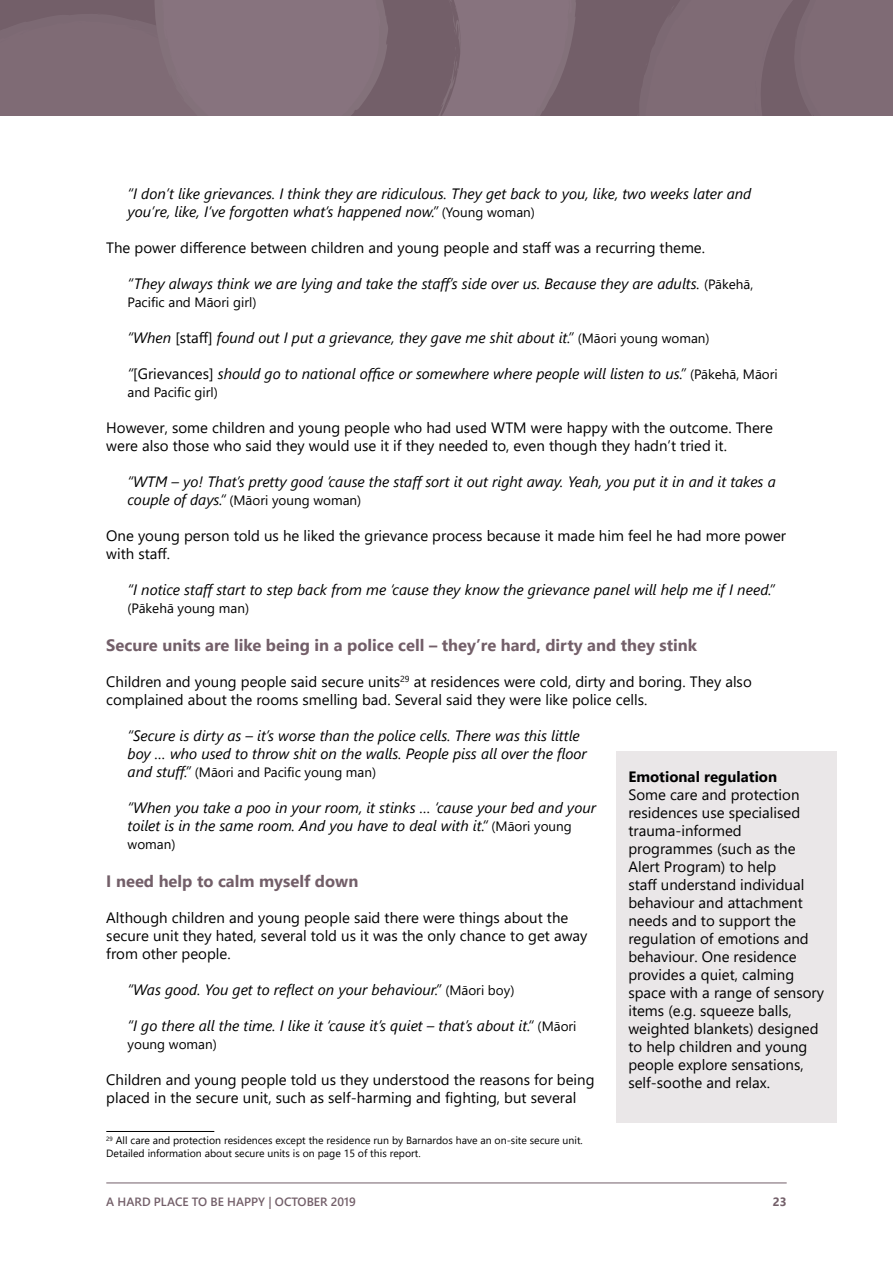
<style>
.page{position:relative;width:893px;height:1263px;background:#fff}
.page>*{position:absolute;margin:0;border:0;box-sizing:border-box;transform-origin:0 0}
.t1{font:700 16.5px "Segoe UI";color:#735f69}
.t2{font:15px/18px "Segoe UI";color:#000}
.t3{font:italic 15px/18px "Segoe UI";color:#000}
.t4{font:700 15px "Segoe UI";color:#000}
.t5{font:13.5px "Segoe UI";color:#000}
.t6{font:600 12px "Segoe UI";color:#735f69}
.t7{font:700 12px "Segoe UI";color:#735f69}
.t8{font:10.5px/12.6px "Segoe UI";color:#000}
.s1{font-style:normal;font-size:13.5px}
.s2{font-style:normal}
.s3{font-style:italic;font-size:15px}
</style>
<div class="page">
<div style="left:0;top:0;width:893px;height:116px;background:#735f69"></div>
<svg style="left:645px;top:0;width:248px;height:116px"></svg>
<div style="left:0;top:21px;width:154px;height:95px;background:#7f6b75"></div>
<svg style="left:154px;top:0;width:422px;height:116px;fill:#87737e"></svg>
<svg style="left:444px;top:0;width:17px;height:72px"></svg>
<svg style="left:436px;top:78px;width:20px;height:38px"></svg>
<hr style="left:106px;top:1182px;width:681px;height:1px;background:#735f69">
<hr style="left:106px;top:1131px;width:108px;height:1px;background:#000">
<div style="left:617px;top:751px;width:220px;height:371px;background:#eae7e8"></div>
<p class="t3" style="left:128px;top:182px;width:625px">“I don’t like grievances. I think they are ridiculous. They get back to you, like, two weeks later and you’re, like, I’ve forgotten what’s happened now.” <span class="s1">(Young woman)</span></p>
<p class="t2" style="left:106px;top:237px;width:600px">The power difference between children and young people and staff was a recurring theme.</p>
<p class="t3" style="left:128px;top:272px;width:627px">“They always think we are lying and take the staff’s side over us. Because they are adults. <span class="s1">(Pākehā,</span></p>
<p class="t5" style="left:128px;top:289px;width:130px">Pacific and Māori girl)</p>
<p class="t3" style="left:128px;top:326px;width:584px">“When <span class="s2">[staff]</span> found out I put a grievance, they gave me shit about it.” <span class="s1">(Māori young woman)</span></p>
<p class="t3" style="left:128px;top:362px;width:652px">“<span class="s2">[Grievances]</span> should go to national office or somewhere where people will listen to us.” <span class="s1">(Pākehā, Māori</span></p>
<p class="t5" style="left:128px;top:379px;width:92px">and Pacific girl)</p>
<p class="t2" style="left:106px;top:417px;width:668px">However, some children and young people who had used WTM were happy with the outcome. There were also those who said they would use it if they needed to, even though they hadn’t tried it.</p>
<p class="t3" style="left:128px;top:470px;width:650px">“WTM – yo! That’s pretty good ’cause the staff sort it out right away. Yeah, you put it in and it takes a</p>
<p class="t5" style="left:128px;top:487px;width:235px"><span class="s3">couple of days.“</span> (Māori young woman)</p>
<p class="t2" style="left:106px;top:525px;width:681px">One young person told us he liked the grievance process because it made him feel he had more power with staff.</p>
<p class="t3" style="left:128px;top:578px;width:649px">“I notice staff start to step back from me ‘cause they know the grievance panel will help me if I need.”</p>
<p class="t5" style="left:128px;top:595px;width:123px">(Pākehā young man)</p>
<p class="t1" style="left:106px;top:629px;width:592px">Secure units are like being in a police cell – they’re hard, dirty and they stink</p>
<p class="t2" style="left:106px;top:671px;width:647px">Children and young people said secure units<sup>29</sup> at residences were cold, dirty and boring. They also complained about the rooms smelling bad. Several said they were like police cells.</p>
<p class="t3" style="left:128px;top:724px;width:461px">“Secure is dirty as – it’s worse than the police cells. There was this little boy … who used to throw shit on the walls. People piss all over the floor</p>
<p class="t5" style="left:128px;top:759px;width:250px"><span class="s3">and stuff.”</span> (Māori and Pacific young man)</p>
<p class="t3" style="left:128px;top:796px;width:470px">“When you take a poo in your room, it stinks … ‘cause your bed and your toilet is in the same room. And you have to deal with it.“ <span class="s1">(Māori young</span></p>
<p class="t5" style="left:128px;top:831px;width:49px">woman)</p>
<p class="t1" style="left:106px;top:865px;width:254px">I need help to calm myself down</p>
<p class="t2" style="left:106px;top:907px;width:483px">Although children and young people said there were things about the secure unit they hated, several told us it was the only chance to get away from other people.</p>
<p class="t3" style="left:128px;top:978px;width:388px">“Was good. You get to reflect on your behaviour.” <span class="s1">(Māori boy)</span></p>
<p class="t3" style="left:128px;top:1014px;width:450px">“I go there all the time. I like it ‘cause it’s quiet – that’s about it.“ <span class="s1">(Māori</span></p>
<p class="t5" style="left:128px;top:1031px;width:91px">young woman)</p>
<p class="t2" style="left:106px;top:1069px;width:490px">Children and young people told us they understood the reasons for being placed in the secure unit, such as self-harming and fighting, but several</p>
<p class="t8" style="left:106px;top:1133px;width:478px"><sup>29</sup> All care and protection residences except the residence run by Barnardos have an on-site secure unit.<br>Detailed information about secure units is on page 15 of this report.</p>
<p class="t4" style="left:628px;top:763px;width:150px">Emotional regulation</p>
<p class="t2" style="left:628px;top:784px;width:197px">Some care and protection residences use specialised trauma-informed programmes (such as the<br>Alert Program) to help<br>staff understand individual behaviour and attachment needs and to support the regulation of emotions and behaviour. One residence provides a quiet, calming space with a range of sensory items (e.g. squeeze balls, weighted blankets) designed to help children and young people explore sensations, self-soothe and relax.</p>
<p class="t6" style="left:106px;top:1190px;width:251px">A HARD PLACE TO BE HAPPY | OCTOBER 2019</p>
<p class="t7" style="left:773px;top:1190px;width:15px">23</p>
</div>
